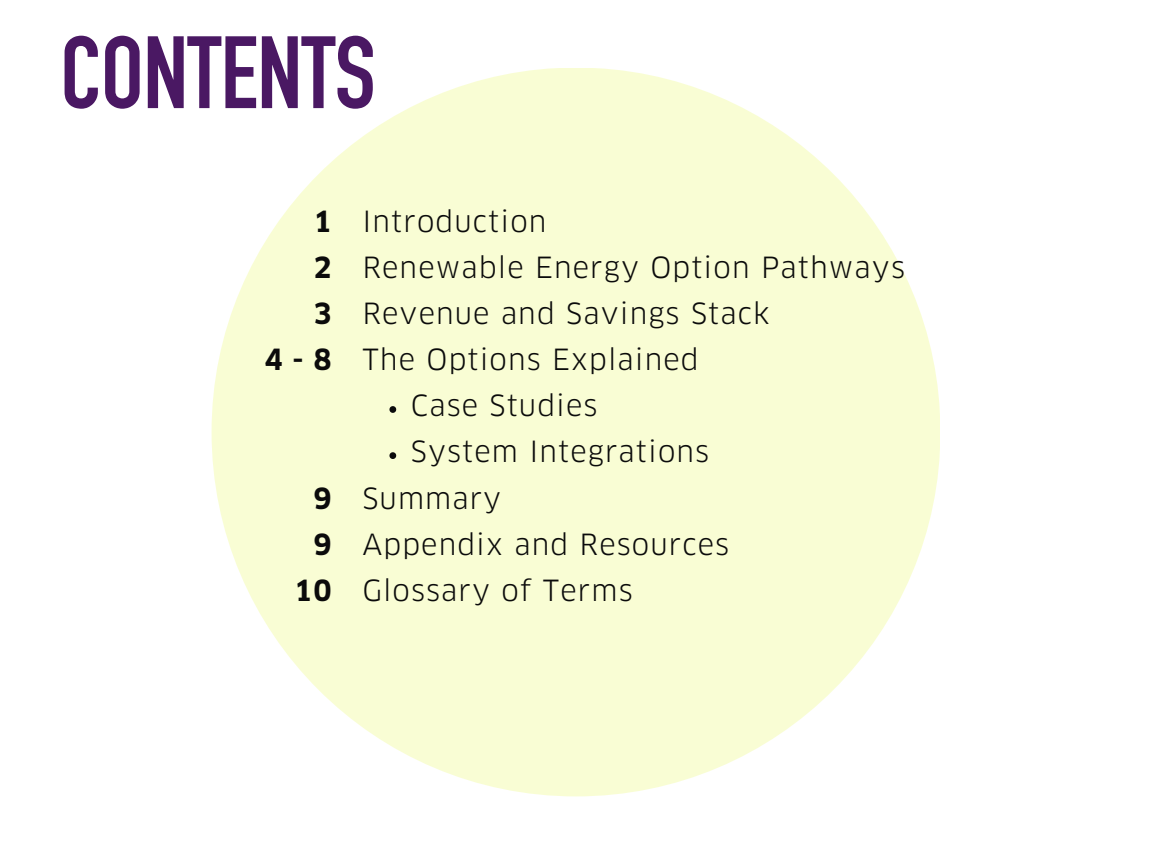
<style>
.page{position:relative;width:1152px;height:864px;background:#fff}
.page>*{position:absolute;margin:0;border:0;box-sizing:border-box;transform-origin:0 0}
.t1{font:700 100.95px "DIN Condensed";letter-spacing:-.005em;color:#4a1863}
.t2{font:28.5px "Clan OT";letter-spacing:.04em;color:#0b0b0b}
.t3{font:700 28.5px "Clan OT";color:#0b0b0b}
</style>
<div class="page">
<div style="left:212px;top:68px;width:728px;height:728px;background:#f9fdd4;border-radius:50%"></div>
<svg style="left:389px;top:406px;width:7px;height:7px"></svg>
<svg style="left:389px;top:452px;width:7px;height:7px"></svg>
<p class="t1" style="left:60px;top:36px;width:317px">CONTENTS</p>
<p class="t3" style="left:314px;top:209px;width:20px">1</p>
<p class="t3" style="left:314px;top:255px;width:20px">2</p>
<p class="t3" style="left:314px;top:302px;width:20px">3</p>
<p class="t3" style="left:264px;top:348px;width:69px">4-8</p>
<p class="t3" style="left:314px;top:486px;width:20px">9</p>
<p class="t3" style="left:314px;top:532px;width:20px">9</p>
<p class="t3" style="left:294px;top:578px;width:39px">10</p>
<p class="t2" style="left:362px;top:209px;width:185px">Introduction</p>
<p class="t2" style="left:362px;top:255px;width:544px">Renewable Energy Option Pathways</p>
<p class="t2" style="left:362px;top:302px;width:408px">Revenue and Savings Stack</p>
<p class="t2" style="left:362px;top:348px;width:338px">The Options Explained</p>
<p class="t2" style="left:411px;top:394px;width:188px">Case Studies</p>
<p class="t2" style="left:411px;top:440px;width:300px">System Integrations</p>
<p class="t2" style="left:362px;top:486px;width:140px">Summary</p>
<p class="t2" style="left:362px;top:532px;width:368px">Appendix and Resources</p>
<p class="t2" style="left:362px;top:578px;width:272px">Glossary of Terms</p>
</div>
